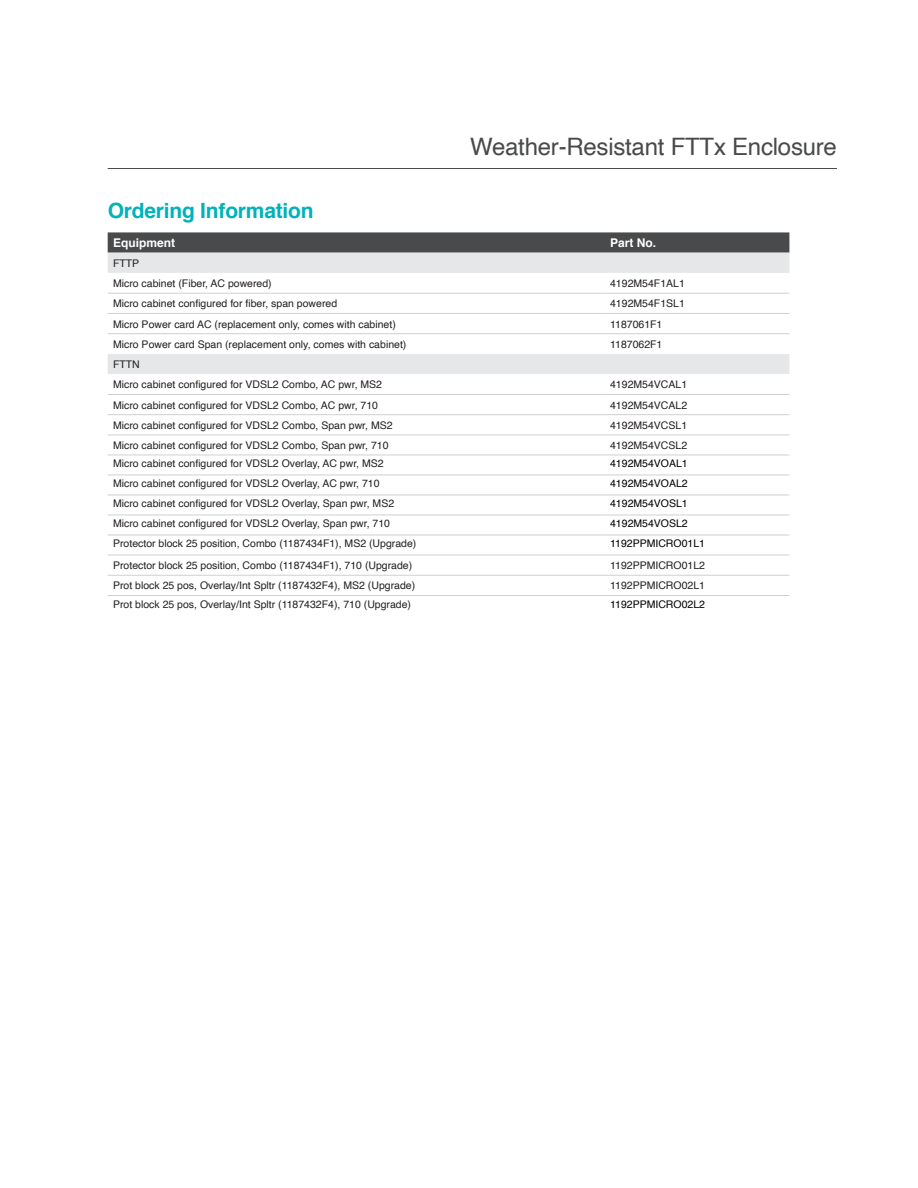
<style>
.page{position:relative;width:918px;height:1188px;background:#fff}
.page>*{position:absolute;margin:0;border:0;box-sizing:border-box;transform-origin:0 0}
.t1{font:24px "Helvetica";letter-spacing:-.01em;color:#494a4b}
.t2{font:700 21px "Helvetica";letter-spacing:-.01em;color:#00b2ba}
.Table_Header{font:700 12px "Helvetica";color:#fff}
.Table_Body{font:10.5px "Helvetica";color:#231f20}
.Table_Body-2{font:10.5px "Helvetica";color:#000}
</style>
<div class="page">
<hr style="left:108px;top:168px;width:729px;height:1px;background:#494a4b">
<svg style="left:108px;top:232px;width:681px;height:21px;background:#505152"></svg>
<div style="left:108px;top:253px;width:681px;height:20px;background:#e6e7e9"></div>
<svg style="left:108px;top:292px;width:681px;height:283px"></svg>
<hr style="left:108px;top:293px;width:497px;height:1px;background:#cfd0d2">
<hr style="left:605px;top:293px;width:184px;height:1px;background:#cfd0d2">
<hr style="left:108px;top:313px;width:497px;height:1px;background:#cfd0d2">
<hr style="left:605px;top:313px;width:184px;height:1px;background:#cfd0d2">
<hr style="left:108px;top:333px;width:497px;height:1px;background:#cfd0d2">
<hr style="left:605px;top:333px;width:184px;height:1px;background:#cfd0d2">
<hr style="left:108px;top:394px;width:497px;height:1px;background:#cfd0d2">
<hr style="left:605px;top:394px;width:184px;height:1px;background:#cfd0d2">
<hr style="left:108px;top:414px;width:497px;height:1px;background:#cfd0d2">
<hr style="left:605px;top:414px;width:184px;height:1px;background:#cfd0d2">
<hr style="left:108px;top:435px;width:497px;height:1px;background:#cfd0d2">
<hr style="left:605px;top:435px;width:184px;height:1px;background:#cfd0d2">
<hr style="left:108px;top:455px;width:497px;height:1px;background:#cfd0d2">
<hr style="left:605px;top:455px;width:184px;height:1px;background:#cfd0d2">
<hr style="left:108px;top:475px;width:497px;height:1px;background:#cfd0d2">
<hr style="left:605px;top:475px;width:184px;height:1px;background:#cfd0d2">
<hr style="left:108px;top:495px;width:497px;height:1px;background:#cfd0d2">
<hr style="left:605px;top:495px;width:184px;height:1px;background:#cfd0d2">
<hr style="left:108px;top:515px;width:497px;height:1px;background:#cfd0d2">
<hr style="left:605px;top:515px;width:184px;height:1px;background:#cfd0d2">
<hr style="left:108px;top:535px;width:497px;height:1px;background:#cfd0d2">
<hr style="left:605px;top:535px;width:184px;height:1px;background:#cfd0d2">
<hr style="left:108px;top:555px;width:497px;height:1px;background:#cfd0d2">
<hr style="left:605px;top:555px;width:184px;height:1px;background:#cfd0d2">
<hr style="left:108px;top:575px;width:497px;height:1px;background:#cfd0d2">
<hr style="left:605px;top:575px;width:184px;height:1px;background:#cfd0d2">
<hr style="left:108px;top:595px;width:497px;height:1px;background:#cfd0d2">
<hr style="left:605px;top:595px;width:184px;height:1px;background:#cfd0d2">
<h1 class="t1" style="left:470px;top:128px;width:368px">Weather-Resistant FTTx Enclosure</h1>
<p class="t2" style="left:108px;top:194px;width:208px">Ordering Information</p>
<p class="Table_Header" style="left:113px;top:233px;width:64px">Equipment</p>
<p class="Table_Header" style="left:610px;top:233px;width:48px">Part No.</p>
<p class="Table_Body" style="left:113px;top:255px;width:28px">FTTP</p>
<p class="Table_Body" style="left:113px;top:275px;width:160px">Micro cabinet (Fiber, AC powered)</p>
<p class="Table_Body" style="left:610px;top:275px;width:76px">4192M54F1AL1</p>
<p class="Table_Body" style="left:113px;top:295px;width:226px">Micro cabinet configured for fiber, span powered</p>
<p class="Table_Body" style="left:610px;top:295px;width:76px">4192M54F1SL1</p>
<p class="Table_Body" style="left:113px;top:316px;width:284px">Micro Power card AC (replacement only, comes with cabinet)</p>
<p class="Table_Body" style="left:610px;top:316px;width:54px">1187061F1</p>
<p class="Table_Body" style="left:113px;top:336px;width:295px">Micro Power card Span (replacement only, comes with cabinet)</p>
<p class="Table_Body" style="left:610px;top:336px;width:54px">1187062F1</p>
<p class="Table_Body" style="left:113px;top:356px;width:28px">FTTN</p>
<p class="Table_Body" style="left:113px;top:376px;width:271px">Micro cabinet configured for VDSL2 Combo, AC pwr, MS2</p>
<p class="Table_Body" style="left:610px;top:376px;width:79px">4192M54VCAL1</p>
<p class="Table_Body" style="left:113px;top:397px;width:266px">Micro cabinet configured for VDSL2 Combo, AC pwr, 710</p>
<p class="Table_Body" style="left:610px;top:397px;width:79px">4192M54VCAL2</p>
<p class="Table_Body" style="left:113px;top:417px;width:281px">Micro cabinet configured for VDSL2 Combo, Span pwr, MS2</p>
<p class="Table_Body" style="left:610px;top:417px;width:79px">4192M54VCSL1</p>
<p class="Table_Body" style="left:113px;top:437px;width:277px">Micro cabinet configured for VDSL2 Combo, Span pwr, 710</p>
<p class="Table_Body" style="left:610px;top:437px;width:79px">4192M54VCSL2</p>
<p class="Table_Body" style="left:113px;top:456px;width:272px">Micro cabinet configured for VDSL2 Overlay, AC pwr, MS2</p>
<p class="Table_Body-2" style="left:610px;top:456px;width:79px">4192M54VOAL1</p>
<p class="Table_Body" style="left:113px;top:476px;width:268px">Micro cabinet configured for VDSL2 Overlay, AC pwr, 710</p>
<p class="Table_Body-2" style="left:610px;top:476px;width:79px">4192M54VOAL2</p>
<p class="Table_Body" style="left:113px;top:496px;width:283px">Micro cabinet configured for VDSL2 Overlay, Span pwr, MS2</p>
<p class="Table_Body-2" style="left:610px;top:496px;width:79px">4192M54VOSL1</p>
<p class="Table_Body" style="left:113px;top:516px;width:279px">Micro cabinet configured for VDSL2 Overlay, Span pwr, 710</p>
<p class="Table_Body-2" style="left:610px;top:516px;width:79px">4192M54VOSL2</p>
<p class="Table_Body" style="left:113px;top:536px;width:305px">Protector block 25 position, Combo (1187434F1), MS2 (Upgrade)</p>
<p class="Table_Body-2" style="left:610px;top:536px;width:96px">1192PPMICRO01L1</p>
<p class="Table_Body" style="left:113px;top:557px;width:301px">Protector block 25 position, Combo (1187434F1), 710 (Upgrade)</p>
<p class="Table_Body" style="left:610px;top:557px;width:96px">1192PPMICRO01L2</p>
<p class="Table_Body" style="left:113px;top:578px;width:304px">Prot block 25 pos, Overlay/Int Spltr (1187432F4), MS2 (Upgrade)</p>
<p class="Table_Body" style="left:610px;top:578px;width:96px">1192PPMICRO02L1</p>
<p class="Table_Body" style="left:113px;top:596px;width:300px">Prot block 25 pos, Overlay/Int Spltr (1187432F4), 710 (Upgrade)</p>
<p class="Table_Body-2" style="left:610px;top:596px;width:96px">1192PPMICRO02L2</p>
</div>
